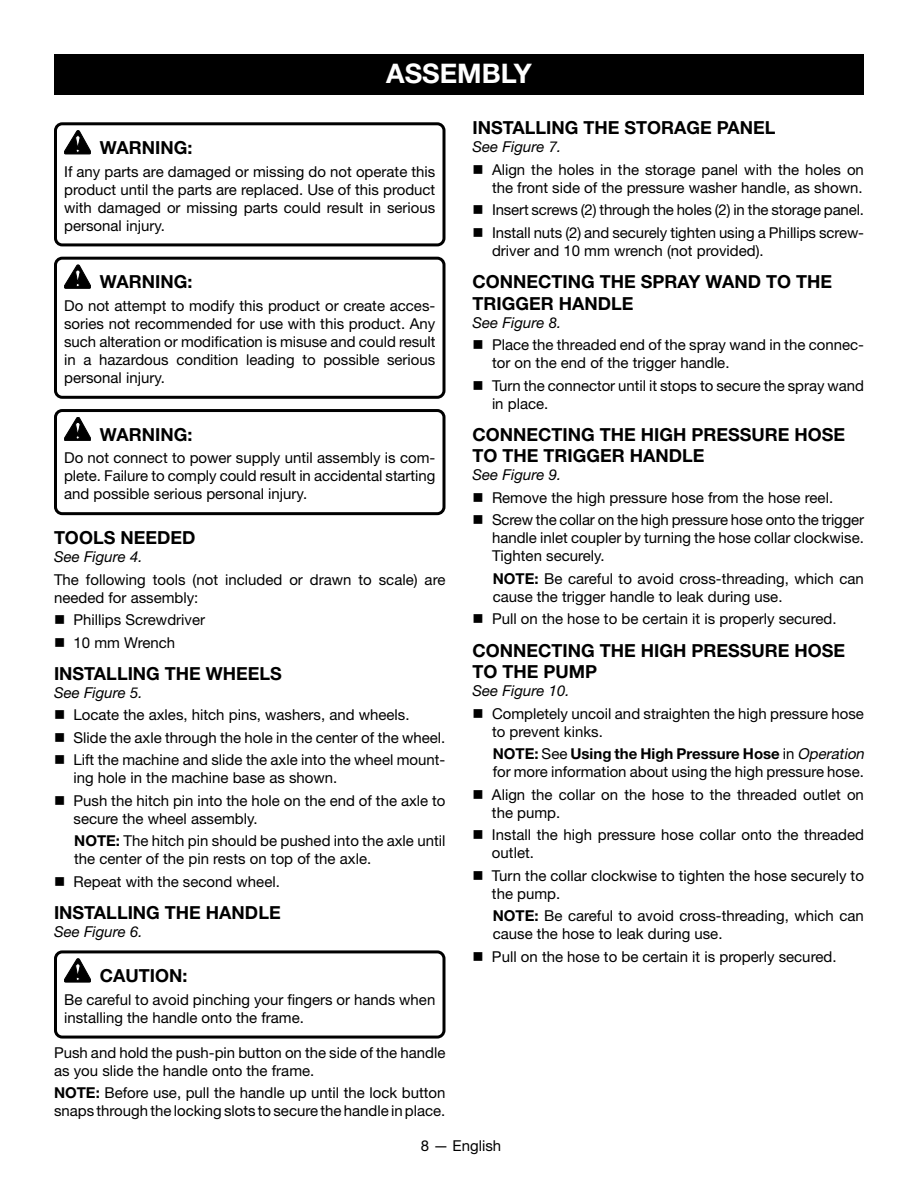
<style>
.page{position:relative;width:918px;height:1188px;background:#fff}
.page>*{position:absolute;margin:0;border:0;box-sizing:border-box;transform-origin:0 0}
.HEADING{font:700 27px "Helvetica Neue LT Std";color:#fff}
.Heading_2_w_no_space_after{font:700 18px/21.6px "Helvetica Neue LT Std";color:#000}
.Heading_2_no_space{font:700 18px "Helvetica Neue LT Std";color:#000}
.Warning{font:700 18px "Helvetica Neue LT Std";color:#000}
.Warning_text{font:15px/18px "Helvetica Neue LT Std";color:#000}
.NOTE_w_indent{font:15px/18px "Helvetica Neue LT Std";color:#000}
.Body_text{font:15px/18px "Helvetica Neue LT Std";color:#000}
.NOTE_in_body{font:15px/18px "Helvetica Neue LT Std";color:#000}
.See_figure{font:italic 15px "Helvetica Neue LT Std";color:#000}
.s1{font-weight:700}
.s2{font-style:italic}
</style>
<div class="page">
<div style="left:54px;top:122px;width:392px;height:124px;border:3px solid #000;border-radius:7px"></div>
<div style="left:54px;top:257px;width:392px;height:142px;border:3px solid #000;border-radius:7px"></div>
<div style="left:54px;top:409px;width:392px;height:106px;border:3px solid #000;border-radius:7px"></div>
<div style="left:54px;top:950px;width:392px;height:89px;border:3px solid #000;border-radius:7px"></div>
<svg style="left:64px;top:130px;width:27px;height:24px"></svg>
<svg style="left:64px;top:265px;width:27px;height:23px"></svg>
<svg style="left:64px;top:417px;width:27px;height:24px"></svg>
<svg style="left:64px;top:959px;width:27px;height:23px"></svg>
<div style="left:54px;top:54px;width:810px;height:40px;background:#000"></div>
<p class="HEADING" style="left:386px;top:57px;width:147px">ASSEMBLY</p>
<p class="Warning" style="left:100px;top:137px;width:94px">WARNING:</p>
<p class="Warning_text" style="left:64px;top:162px;width:373px;text-align:justify">If any parts are damaged or missing do not operate this product until the parts are replaced. Use of this product with damaged or missing parts could result in serious personal injury.</p>
<p class="Warning" style="left:100px;top:271px;width:94px">WARNING:</p>
<p class="Warning_text" style="left:64px;top:296px;width:373px;text-align:justify">Do not attempt to modify this product or create acces&shy;sories not recommended for use with this product. Any such alteration or modification is misuse and could result in a hazardous condition leading to possible serious personal injury.</p>
<p class="Warning" style="left:100px;top:423px;width:94px">WARNING:</p>
<p class="Warning_text" style="left:64px;top:449px;width:373px;text-align:justify">Do not connect to power supply until assembly is com&shy;plete. Failure to comply could result in accidental starting and possible serious personal injury.</p>
<p class="Heading_2_no_space" style="left:54px;top:527px;width:143px">TOOLS NEEDED</p>
<p class="See_figure" style="left:54px;top:548px;width:90px">See Figure 4.</p>
<p class="Body_text" style="left:54px;top:570px;width:393px">The following tools (not included or drawn to scale) are needed for assembly:</p>
<p class="Warning_text" style="left:74px;top:610px;width:133px">Phillips Screwdriver</p>
<p class="Warning_text" style="left:74px;top:633px;width:103px">10 mm Wrench</p>
<p class="Heading_2_w_no_space_after" style="left:54px;top:662px;width:230px">INSTALLING THE WHEELS</p>
<p class="See_figure" style="left:54px;top:683px;width:90px">See Figure 5.</p>
<p class="Warning_text" style="left:74px;top:706px;width:338px">Locate the axles, hitch pins, washers, and wheels.</p>
<p class="Warning_text" style="left:74px;top:728px;width:373px">Slide the axle through the hole in the center of the wheel.</p>
<p class="Warning_text" style="left:73px;top:751px;width:374px">Lift the machine and slide the axle into the wheel mount&shy;ing hole in the machine base as shown.</p>
<p class="Warning_text" style="left:74px;top:791px;width:373px">Push the hitch pin into the hole on the end of the axle to secure the wheel assembly.</p>
<p class="NOTE_w_indent" style="left:74px;top:832px;width:373px"><span class="s1">NOTE:</span> The hitch pin should be pushed into the axle until the center of the pin rests on top of the axle.</p>
<p class="Warning_text" style="left:74px;top:872px;width:208px">Repeat with the second wheel.</p>
<p class="Heading_2_w_no_space_after" style="left:54px;top:901px;width:228px">INSTALLING THE HANDLE</p>
<p class="See_figure" style="left:54px;top:922px;width:90px">See Figure 6.</p>
<p class="Warning" style="left:100px;top:965px;width:89px">CAUTION:</p>
<p class="Warning_text" style="left:64px;top:990px;width:373px">Be careful to avoid pinching your fingers or hands when installing the handle onto the frame.</p>
<p class="Body_text" style="left:54px;top:1043px;width:393px">Push and hold the push-pin button on the side of the handle as you slide the handle onto the frame.</p>
<p class="NOTE_in_body" style="left:54px;top:1084px;width:393px"><span class="s1">NOTE:</span> Before use, pull the handle up until the lock button snaps through the locking slots to secure the handle in place.</p>
<p class="Heading_2_no_space" style="left:472px;top:117px;width:305px">INSTALLING THE STORAGE PANEL</p>
<p class="See_figure" style="left:472px;top:138px;width:90px">See Figure 7.</p>
<p class="Warning_text" style="left:492px;top:160px;width:373px">Align the holes in the storage panel with the holes on the front side of the pressure washer handle, as shown.</p>
<p class="Warning_text" style="left:492px;top:201px;width:374px">Insert screws (2) through the holes (2) in the storage panel.</p>
<p class="Warning_text" style="left:492px;top:223px;width:373px">Install nuts (2) and securely tighten using a Phillips screw&shy;driver and 10 mm wrench (not provided).</p>
<p class="Heading_2_w_no_space_after" style="left:472px;top:270px;width:361px">CONNECTING THE SPRAY WAND TO THE<br>TRIGGER HANDLE</p>
<p class="See_figure" style="left:472px;top:313px;width:90px">See Figure 8.</p>
<p class="Warning_text" style="left:492px;top:335px;width:374px">Place the threaded end of the spray wand in the connec&shy;tor on the end of the trigger handle.</p>
<p class="Warning_text" style="left:492px;top:376px;width:373px">Turn the connector until it stops to secure the spray wand in place.</p>
<p class="Heading_2_w_no_space_after" style="left:472px;top:423px;width:374px">CONNECTING THE HIGH PRESSURE HOSE<br>TO THE TRIGGER HANDLE</p>
<p class="See_figure" style="left:472px;top:466px;width:90px">See Figure 9.</p>
<p class="Warning_text" style="left:492px;top:488px;width:343px">Remove the high pressure hose from the hose reel.</p>
<p class="Warning_text" style="left:492px;top:511px;width:374px;text-align:justify">Screw the collar on the high pressure hose onto the trigger handle inlet coupler by turning the hose collar clockwise.<br>Tighten securely.</p>
<p class="NOTE_w_indent" style="left:493px;top:569px;width:373px"><span class="s1">NOTE:</span> Be careful to avoid cross-threading, which can cause the trigger handle to leak during use.</p>
<p class="Warning_text" style="left:492px;top:610px;width:346px">Pull on the hose to be certain it is properly secured.</p>
<p class="Heading_2_w_no_space_after" style="left:472px;top:639px;width:374px">CONNECTING THE HIGH PRESSURE HOSE<br>TO THE PUMP</p>
<p class="See_figure" style="left:472px;top:682px;width:99px">See Figure 10.</p>
<p class="Warning_text" style="left:492px;top:704px;width:373px">Completely uncoil and straighten the high pressure hose to prevent kinks.</p>
<p class="NOTE_w_indent" style="left:493px;top:744px;width:376px"><span class="s1">NOTE:</span> See <span class="s1">Using the High Pressure Hose</span> in <span class="s2">Operation </span>for more information about using the high pressure hose.</p>
<p class="Warning_text" style="left:492px;top:785px;width:373px">Align the collar on the hose to the threaded outlet on the pump.</p>
<p class="Warning_text" style="left:492px;top:825px;width:373px">Install the high pressure hose collar onto the threaded outlet.</p>
<p class="Warning_text" style="left:492px;top:866px;width:373px">Turn the collar clockwise to tighten the hose securely to the pump.</p>
<p class="NOTE_w_indent" style="left:493px;top:906px;width:373px"><span class="s1">NOTE:</span> Be careful to avoid cross-threading, which can cause the hose to leak during use.</p>
<p class="Warning_text" style="left:492px;top:947px;width:346px">Pull on the hose to be certain it is properly secured.</p>
<p class="Warning_text" style="left:421px;top:1137px;width:82px">8 — English</p>
</div>
